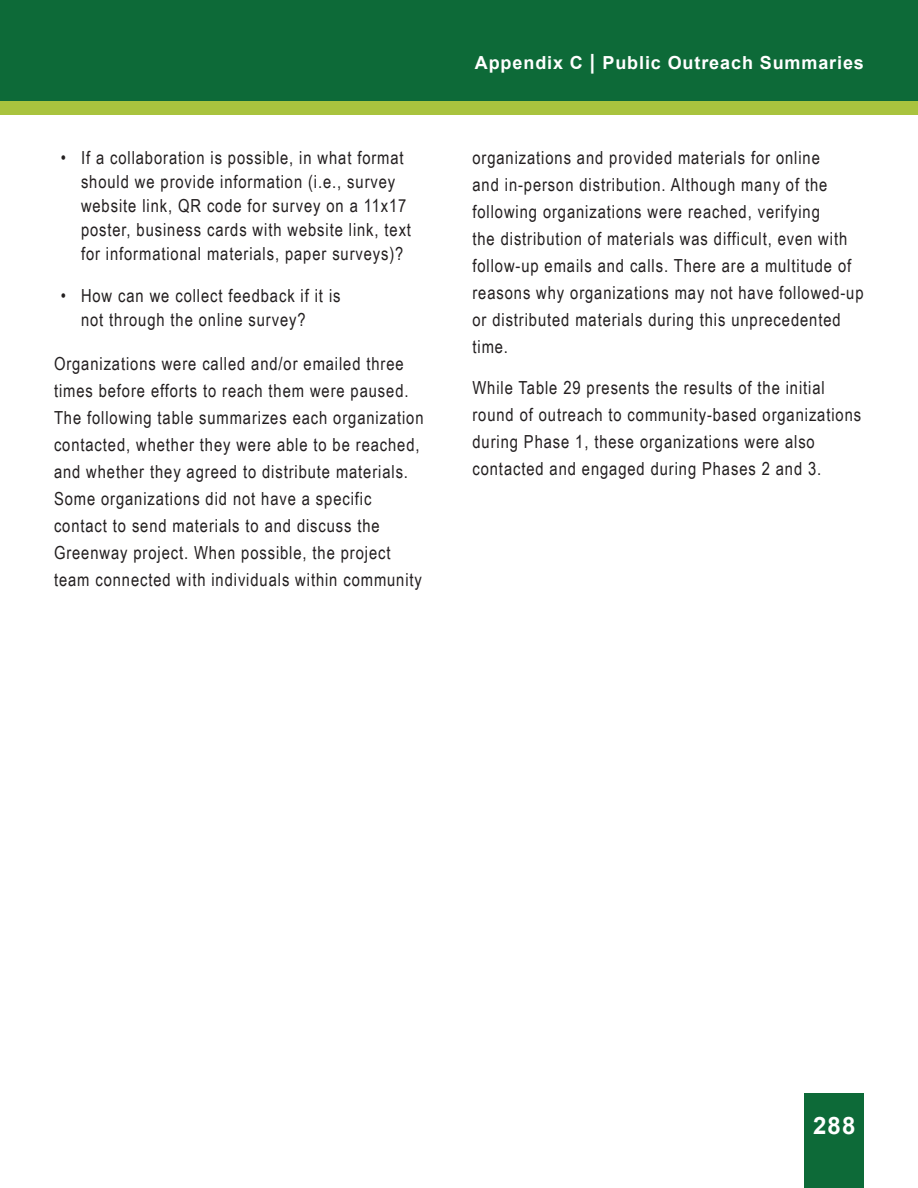
<style>
.page{position:relative;width:918px;height:1188px;background:#fff}
.page>*{position:absolute;margin:0;border:0;box-sizing:border-box;transform-origin:0 0}
.t1{font:700 24px "Arial";color:#fff}
.t2{font:18px/27px "Arial Narrow";letter-spacing:.05em;color:#231f20}
.t3{font:700 18px "Arial";letter-spacing:.05em;color:#fff}
.s1{font-size:21px}
</style>
<div class="page">
<div style="left:0;top:0;width:918px;height:102px;background:#0d6a38"></div>
<div style="left:0;top:102px;width:918px;height:13px;background:#a9c33e"></div>
<div style="left:805px;top:1094px;width:59px;height:94px;background:#0d6a38"></div>
<p class="t2" style="left:81px;top:145px;width:332px;line-height:24px;text-indent:-20px">• If a collaboration is possible, in what format should we provide information (i.e., survey website link, QR code for survey on a 11x17 poster, business cards with website link, text for informational materials, paper surveys)?</p>
<p class="t2" style="left:81px;top:283px;width:261px;line-height:24px;text-indent:-20px">• How can we collect feedback if it is not through the online survey?</p>
<p class="t2" style="left:54px;top:350px;width:371px">Organizations were called and/or emailed three times before efforts to reach them were paused.<br>The following table summarizes each organization contacted, whether they were able to be reached, and whether they agreed to distribute materials.<br>Some organizations did not have a specific contact to send materials to and discuss the Greenway project. When possible, the project team connected with individuals within community</p>
<p class="t3" style="left:475px;top:50px;width:391px">Appendix C <span class="s1">|</span> Public Outreach Summaries</p>
<p class="t2" style="left:472px;top:144px;width:393px">organizations and provided materials for online<br>and in-person distribution. Although many of the following organizations were reached, verifying<br>the distribution of materials was difficult, even with follow-up emails and calls. There are a multitude of reasons why organizations may not have followed-up or distributed materials during this unprecedented time.</p>
<p class="t2" style="left:472px;top:373px;width:390px">While Table 29 presents the results of the initial round of outreach to community-based organizations during Phase 1, these organizations were also contacted and engaged during Phases 2 and 3.</p>
<h1 class="t1" style="left:813px;top:1109px;width:44px">288</h1>
</div>
